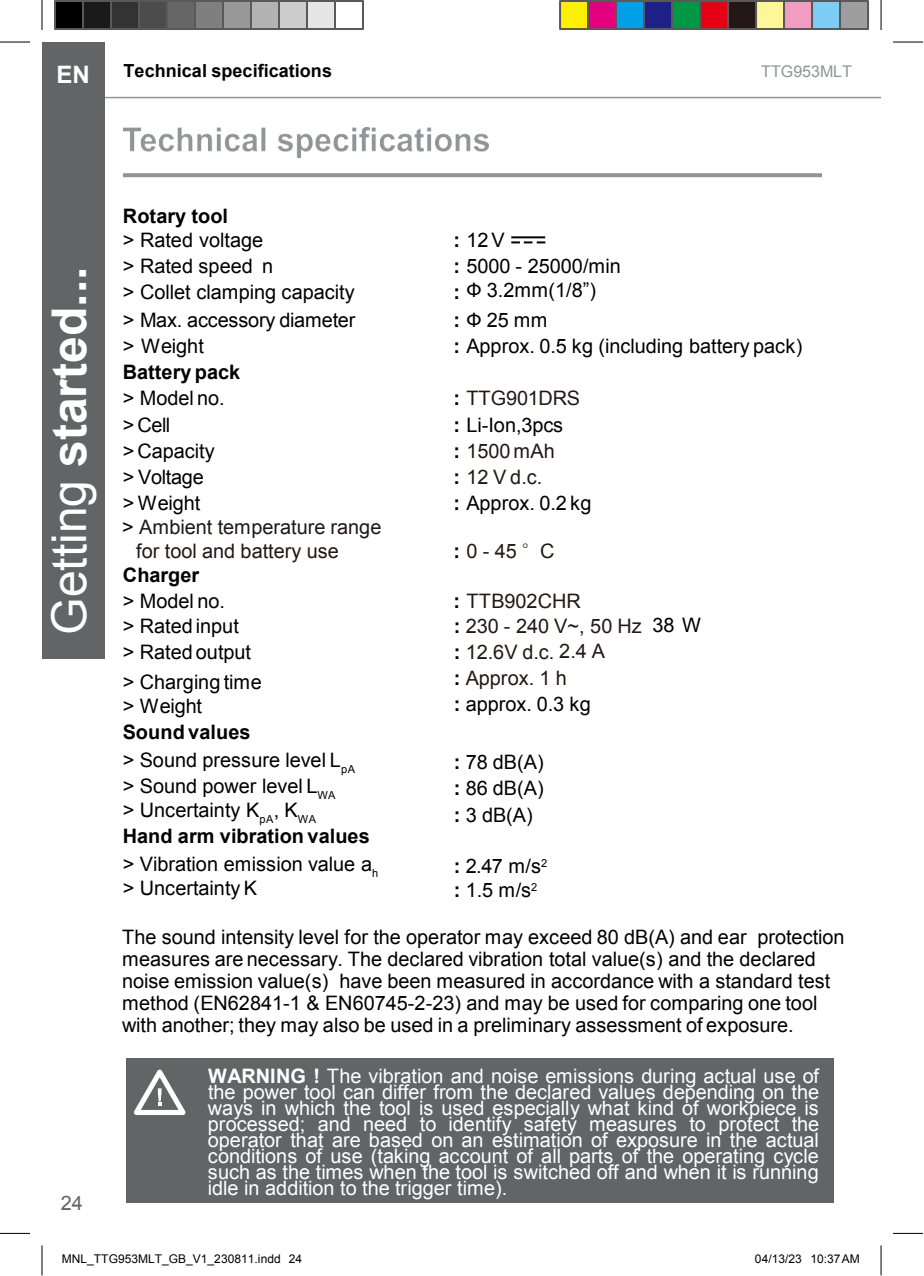
<style>
.page{position:relative;width:924px;height:1276px;background:#fff}
.page>*{position:absolute;margin:0;border:0;box-sizing:border-box;transform-origin:0 0}
.t1{font:700 48px "Arial";color:#fff}
.t2{font:700 24px "Arial";color:#fff}
.t3{font:20px/16px "Arial";color:#fff;text-align:justify}
.t4{font:20px "Arial";color:#000}
.t5{font:20px/22px "Arial";color:#030000}
.t6{font:20px/26px "Arial";color:#231815}
.t7{font:700 20px "Arial";color:#000}
.t8{font:20px "Arial";color:#221815}
.t9{font:20px "Arial";color:#636466}
.t10{font:700 18px "Arial";color:#030000}
.t11{font:16px "Arial";letter-spacing:-.005em;color:#919397}
.t12{font:12px "Arial";letter-spacing:.005em;color:#000}
.s1{font-weight:400}
.s2{font-weight:700}
.s3{font-weight:700;color:#000}
.s4{color:#000}
.s5{font-family:"Sim Sun"}
</style>
<div class="page">
<hr style="left:0;top:1232px;width:30px;height:1px;background:#000">
<hr style="left:893px;top:1232px;width:30px;height:1px;background:#000">
<hr style="left:42px;top:1245px;width:1px;height:30px;background:#000">
<hr style="left:881px;top:1245px;width:1px;height:30px;background:#000">
<svg style="left:123px;top:173px;width:699px;height:4px;background:#98999c"></svg>
<svg style="left:511px;top:241px;width:34px;height:2px"></svg>
<hr style="left:511px;top:236px;width:34px;height:2px;background:#000">
<hr style="left:104px;top:97px;width:777px;height:1px;background:#919397">
<div style="left:42px;top:42px;width:63px;height:616px;background:#636466"></div>
<hr style="left:0;top:42px;width:30px;height:1px;background:#000">
<hr style="left:893px;top:42px;width:30px;height:1px;background:#000">
<hr style="left:42px;top:0;width:1px;height:30px;background:#000">
<hr style="left:881px;top:0;width:1px;height:30px;background:#000">
<div style="left:55px;top:1px;width:28px;height:28px;background:#000"></div>
<div style="left:54px;top:0;width:30px;height:30px;border:2px solid #595959"></div>
<div style="left:83px;top:1px;width:28px;height:28px;background:#191919"></div>
<div style="left:82px;top:0;width:30px;height:30px;border:2px solid #595959"></div>
<div style="left:111px;top:1px;width:28px;height:28px;background:#333"></div>
<div style="left:110px;top:0;width:30px;height:30px;border:2px solid #595959"></div>
<div style="left:139px;top:1px;width:28px;height:28px;background:#4c4c4c"></div>
<div style="left:138px;top:0;width:30px;height:30px;border:2px solid #595959"></div>
<div style="left:167px;top:1px;width:28px;height:28px;background:#666"></div>
<div style="left:166px;top:0;width:30px;height:30px;border:2px solid #595959"></div>
<div style="left:195px;top:1px;width:28px;height:28px;background:#7f7f7f"></div>
<div style="left:194px;top:0;width:30px;height:30px;border:2px solid #595959"></div>
<div style="left:223px;top:1px;width:28px;height:28px;background:#999"></div>
<div style="left:222px;top:0;width:30px;height:30px;border:2px solid #595959"></div>
<div style="left:251px;top:1px;width:28px;height:28px;background:#b3b3b3"></div>
<div style="left:250px;top:0;width:30px;height:30px;border:2px solid #595959"></div>
<div style="left:279px;top:1px;width:28px;height:28px;background:#ccc"></div>
<div style="left:278px;top:0;width:30px;height:30px;border:2px solid #595959"></div>
<div style="left:307px;top:1px;width:28px;height:28px;background:#e5e5e5"></div>
<div style="left:306px;top:0;width:30px;height:30px;border:2px solid #595959"></div>
<div style="left:334px;top:0;width:30px;height:30px;border:2px solid #595959"></div>
<div style="left:560px;top:1px;width:28px;height:28px;background:#fff000"></div>
<div style="left:559px;top:0;width:30px;height:30px;border:2px solid #595959"></div>
<div style="left:588px;top:1px;width:28px;height:28px;background:#e3007f"></div>
<div style="left:587px;top:0;width:30px;height:30px;border:2px solid #595959"></div>
<div style="left:616px;top:1px;width:28px;height:28px;background:#009fe8"></div>
<div style="left:615px;top:0;width:30px;height:30px;border:2px solid #595959"></div>
<div style="left:644px;top:1px;width:28px;height:28px;background:#1d2087"></div>
<div style="left:643px;top:0;width:30px;height:30px;border:2px solid #595959"></div>
<div style="left:672px;top:1px;width:28px;height:28px;background:#009844"></div>
<div style="left:671px;top:0;width:30px;height:30px;border:2px solid #595959"></div>
<div style="left:700px;top:1px;width:28px;height:28px;background:#e50012"></div>
<div style="left:699px;top:0;width:30px;height:30px;border:2px solid #595959"></div>
<div style="left:728px;top:1px;width:28px;height:28px;background:#231815"></div>
<div style="left:727px;top:0;width:30px;height:30px;border:2px solid #595959"></div>
<div style="left:756px;top:1px;width:28px;height:28px;background:#fff697"></div>
<div style="left:755px;top:0;width:30px;height:30px;border:2px solid #595959"></div>
<div style="left:784px;top:1px;width:28px;height:28px;background:#f09dc1"></div>
<div style="left:783px;top:0;width:30px;height:30px;border:2px solid #595959"></div>
<div style="left:812px;top:1px;width:28px;height:28px;background:#7dccf3"></div>
<div style="left:811px;top:0;width:30px;height:30px;border:2px solid #595959"></div>
<div style="left:840px;top:1px;width:28px;height:28px;background:#9e9e9f"></div>
<div style="left:839px;top:0;width:30px;height:30px;border:2px solid #595959"></div>
<img style="left:124px;top:128px;width:365px;height:30px">
<div style="left:126px;top:1058px;width:67px;height:143px;background:#636466"></div>
<div style="left:193px;top:1058px;width:641px;height:143px;background:#636466"></div>
<svg style="left:133px;top:1069px;width:53px;height:46px"></svg>
<p class="t2" style="left:56px;top:59px;width:35px">EN</p>
<p class="t10" style="left:124px;top:59px;width:210px">Technical specifications</p>
<p class="t11" style="left:761px;top:61px;width:92px">TTG953MLT</p>
<p class="t1" style="left:37px;top:634px;width:370px;rotate:-90deg"><span class="s1">Getting</span> started...</p>
<p class="t9" style="left:61px;top:1189px;width:24px">24</p>
<p class="t7" style="left:123px;top:202px;width:107px">Rotary tool</p>
<p class="t4" style="left:123px;top:227px;width:142px">&gt; Rated voltage</p>
<p class="t4" style="left:453px;top:227px;width:53px"><span class="s2">:</span> 12V</p>
<p class="t4" style="left:123px;top:253px;width:152px">&gt; Rated speed n</p>
<p class="t4" style="left:123px;top:279px;width:233px">&gt; Collet clamping capacity</p>
<p class="t4" style="left:454px;top:253px;width:169px"><span class="s2">:</span> 5000 - 25000/min</p>
<p class="t4" style="left:453px;top:277px;width:144px"><span class="s2">:</span> Ф 3.2mm(1/8”)</p>
<p class="t4" style="left:123px;top:307px;width:234px">&gt; Max. accessory diameter</p>
<p class="t4" style="left:453px;top:307px;width:96px"><span class="s2">:</span> Ф 25 mm</p>
<p class="t4" style="left:123px;top:333px;width:82px">&gt; Weight</p>
<p class="t4" style="left:453px;top:333px;width:350px"><span class="s2">:</span> Approx. 0.5 kg (including battery pack)</p>
<p class="t7" style="left:123px;top:359px;width:119px">Battery pack</p>
<p class="t4" style="left:123px;top:385px;width:104px">&gt; Model no.</p>
<p class="t6" style="left:453px;top:385px;width:128px"><span class="s3">:</span> TTG901DRS</p>
<p class="t4" style="left:123px;top:411px;width:49px">&gt; Cell</p>
<p class="t4" style="left:453px;top:411px;width:111px"><span class="s2">:</span> Li-Ion,3pcs</p>
<p class="t4" style="left:123px;top:438px;width:94px">&gt; Capacity</p>
<p class="t6" style="left:453px;top:438px;width:103px"><span class="s3">:</span> 1500 mAh</p>
<p class="t4" style="left:123px;top:463px;width:83px">&gt; Voltage</p>
<p class="t6" style="left:453px;top:464px;width:91px"><span class="s3">:</span> 12 V d.c.</p>
<p class="t4" style="left:123px;top:489px;width:79px">&gt; Weight</p>
<p class="t8" style="left:122px;top:513px;width:261px"><span class="s4">&gt;</span> Ambient temperature range</p>
<p class="t8" style="left:136px;top:537px;width:205px">for tool and battery use</p>
<p class="t4" style="left:453px;top:489px;width:140px"><span class="s2">:</span> Approx. 0.2 kg</p>
<p class="t8" style="left:453px;top:538px;width:103px"><span class="s3">:</span> 0 - 45<span class="s5">°</span>C</p>
<p class="t7" style="left:123px;top:561px;width:78px">Charger</p>
<p class="t4" style="left:123px;top:587px;width:104px">&gt; Model no.</p>
<p class="t6" style="left:453px;top:588px;width:129px"><span class="s3">:</span> TTB902CHR</p>
<p class="t6" style="left:454px;top:613px;width:249px"><span class="s3">:</span> 230 - 240 V~, 50 Hz <span class="s4">38 W </span><span class="s3">:</span> 12.6V d.c. 2.4 A<br><span class="s3">:</span> Approx. 1 h<br><span class="s3">:</span> <span class="s4">approx. 0.3 kg</span></p>
<p class="t4" style="left:123px;top:613px;width:118px">&gt; Rated input</p>
<p class="t4" style="left:123px;top:639px;width:130px">&gt; Rated output</p>
<p class="t4" style="left:123px;top:669px;width:140px">&gt; Charging time</p>
<p class="t4" style="left:123px;top:693px;width:81px">&gt; Weight</p>
<p class="t7" style="left:123px;top:718px;width:129px">Sound values</p>
<p class="t4" style="left:123px;top:747px;width:234px">&gt; Sound pressure level L<sub>pA</sub></p>
<p class="t4" style="left:123px;top:773px;width:214px">&gt; Sound power level L<sub>WA</sub></p>
<p class="t4" style="left:123px;top:797px;width:195px">&gt; Uncertainty K<sub>pA</sub>, K<sub>WA</sub></p>
<p class="t7" style="left:123px;top:822px;width:248px">Hand arm vibration values</p>
<p class="t4" style="left:123px;top:850px;width:257px">&gt; Vibration emission value a<sub>h</sub></p>
<p class="t4" style="left:123px;top:874px;width:136px">&gt; Uncertainty K</p>
<p class="t4" style="left:454px;top:749px;width:91px"><span class="s2">:</span> 78 dB(A)</p>
<p class="t4" style="left:454px;top:775px;width:91px"><span class="s2">:</span> 86 dB(A)</p>
<p class="t4" style="left:454px;top:801px;width:81px"><span class="s2">:</span> 3 dB(A)</p>
<p class="t4" style="left:454px;top:852px;width:95px"><span class="s2">:</span> 2.47 m/s<sup>2</sup></p>
<p class="t4" style="left:454px;top:876px;width:85px"><span class="s2">:</span> 1.5 m/s<sup>2</sup></p>
<p class="t5" style="left:122px;top:925px;width:724px">The sound intensity level for the operator may exceed 80 dB(A) and ear protection measures are necessary. The declared vibration total value(s) and the declared noise emission value(s) have been measured in accordance with a standard test method (EN62841-1 &amp; EN60745-2-23) and may be used for comparing one tool with another; they may also be used in a preliminary assessment of exposure.</p>
<p class="t3" style="left:208px;top:1068px;width:613px"><span class="s2">WARNING !</span> The vibration and noise emissions during actual use of the power tool can differ from the declared values depending on the ways in which the tool is used especially what kind of workpiece is processed; and need to identify safety measures to protect the operator that are based on an estimation of exposure in the actual conditions of use (taking account of all parts of the operating cycle such as the times when the tool is switched off and when it is running idle in addition to the trigger time).</p>
<p class="t12" style="left:62px;top:1250px;width:242px">MNL_TTG953MLT_GB_V1_230811.indd 24</p>
<p class="t12" style="left:755px;top:1250px;width:106px">04/13/23 10:37AM</p>
</div>
